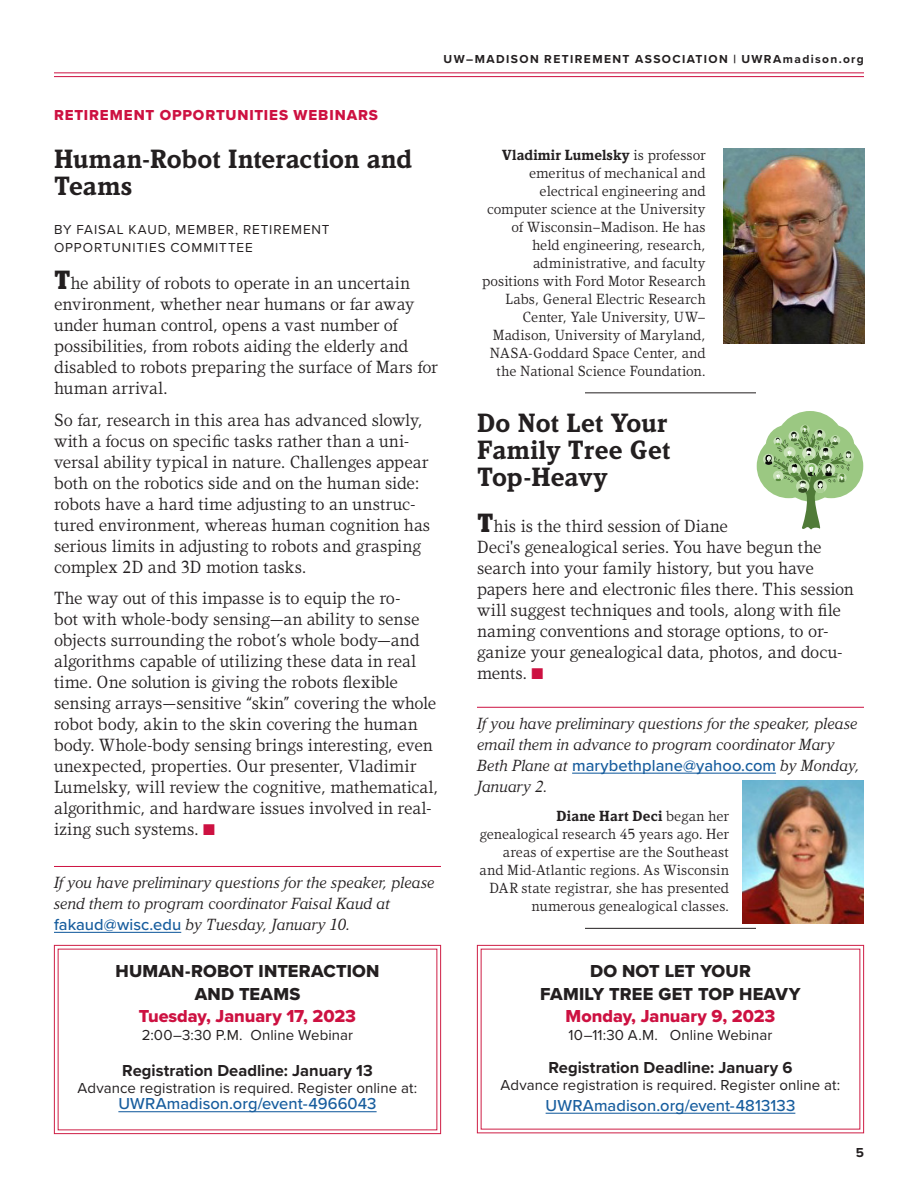
<style>
.page{position:relative;width:918px;height:1188px;background:#fff}
.page>*{position:absolute;margin:0;border:0;box-sizing:border-box;transform-origin:0 0}
.HED3-KandalBold-18-1{font:700 27px/27px "Kandal";letter-spacing:.005em;color:#231f20}
.TEXTPLUS-Kandal-Book{font:18px/21px "Kandal";color:#231f20}
.HED3-KandalBold-18-1-2{font:18px/22.5px "Proxima Nova Extrabld";color:#231f20;text-align:center}
.FOLLOW-KandalBookIta{font:italic 16.5px/21px "Kandal";color:#231f20}
.HED3-KandalBold-18-1-3{font:700 16.5px "Proxima Nova";color:#231f20}
.HED3-KandalBold-18-1-4{font:500 16.5px "Proxima Nova";letter-spacing:.005em;color:#175d9e}
.CAPTION-KandalBold-1{font:15px/18px "Kandal";letter-spacing:.005em;color:#231f20;text-align:right}
.HED3-KandalBold-18-1-5{font:15px "Proxima Nova";letter-spacing:.005em;color:#231f20}
.KICKER-ProximaBlk-Re{font:15px "Proxima Nova Extrabld";letter-spacing:.06em;color:#cd1141}
.BYLINE-ProximaReg-9{font:13.5px/18px "Proxima Nova";letter-spacing:.065em;color:#231f20}
.t1{font:700 13.5px "Proxima Nova";color:#231f20}
.t2{font:700 12px "Proxima Nova";letter-spacing:.115em;color:#231f20}
.s1{font-weight:900;font-size:27px}
.s2{color:#cd1141}
.s3{font-family:"Proxima Nova";font-weight:500;font-style:normal;color:#175d9e}
.s4{font-weight:700}
</style>
<div class="page">
<hr style="left:54px;top:72px;width:810px;height:1px;background:#cd1141">
<hr style="left:54px;top:76px;width:810px;height:1px;background:#cd1141">
<hr style="left:54px;top:866px;width:387px;height:1px;background:#cd1141">
<hr style="left:54px;top:932px;width:127px;height:1px;background:#175d9e">
<svg style="left:54px;top:945px;width:387px;height:189px"></svg>
<img style="left:723px;top:148px;width:141px;height:196px">
<hr style="left:585px;top:392px;width:171px;height:1px;background:#231f20">
<svg style="left:477px;top:945px;width:387px;height:189px"></svg>
<hr style="left:477px;top:707px;width:387px;height:1px;background:#cd1141">
<hr style="left:572px;top:773px;width:204px;height:1px;background:#175d9e">
<hr style="left:585px;top:928px;width:171px;height:1px;background:#231f20">
<img style="left:742px;top:780px;width:122px;height:143px">
<div style="left:810px;top:425px;width:44px;height:44px;background:#9bc882;border-radius:50%"></div>
<div style="left:775px;top:411px;width:70px;height:70px;background:#9bc882;border-radius:50%"></div>
<div style="left:757px;top:434px;width:64px;height:64px;background:#9bc882;border-radius:50%"></div>
<div style="left:799px;top:434px;width:64px;height:64px;background:#9bc882;border-radius:50%"></div>
<div style="left:843px;top:450px;width:11px;height:11px;background:#bad9a7;border-radius:50%"></div>
<div style="left:763px;top:454px;width:11px;height:11px;background:#c5dfb5;border-radius:50%"></div>
<svg style="left:765px;top:425px;width:87px;height:105px"></svg>
<p class="t2" style="left:444px;top:51px;width:422px">UW–MADISON RETIREMENT ASSOCIATION | UWRAmadison.org</p>
<p class="KICKER-ProximaBlk-Re" style="left:54px;top:104px;width:325px">RETIREMENT OPPORTUNITIES WEBINARS</p>
<p class="HED3-KandalBold-18-1" style="left:54px;top:145px;width:360px">Human-Robot Interaction and<br>Teams</p>
<p class="BYLINE-ProximaReg-9" style="left:54px;top:220px;width:277px">BY FAISAL KAUD, MEMBER, RETIREMENT<br>OPPORTUNITIES COMMITTEE</p>
<p class="TEXTPLUS-Kandal-Book" style="left:54px;top:273px;width:385px"><span class="s1">T</span>he ability of robots to operate in an uncertain environment, whether near humans or far away under human control, opens a vast number of possibilities, from robots aiding the elderly and disabled to robots preparing the surface of Mars for human arrival.</p>
<p class="TEXTPLUS-Kandal-Book" style="left:54px;top:409px;width:378px">So far, research in this area has advanced slowly, with a focus on specific tasks rather than a uni&shy;versal ability typical in nature. Challenges appear both on the robotics side and on the human side: robots have a hard time adjusting to an unstruc&shy;tured environment, whereas human cognition has serious limits in adjusting to robots and grasping complex 2D and 3D motion tasks.</p>
<p class="TEXTPLUS-Kandal-Book" style="left:54px;top:588px;width:386px">The way out of this impasse is to equip the ro-<br>bot with whole-body sensing—an ability to sense objects surrounding the robot’s whole body—and algorithms capable of utilizing these data in real time. One solution is giving the robots flexible sensing arrays—sensitive “skin” covering the whole robot body, akin to the skin covering the human body. Whole-body sensing brings interesting, even unexpected, properties. Our presenter, Vladimir Lumelsky, will review the cognitive, mathematical, algorithmic, and hardware issues involved in real&shy;izing such systems. <span class="s2">■</span></p>
<p class="FOLLOW-KandalBookIta" style="left:54px;top:872px;width:382px">If you have preliminary questions for the speaker, please send them to program coordinator Faisal Kaud at <span class="s3">fakaud@wisc.edu</span> by Tuesday, January 10.</p>
<p class="HED3-KandalBold-18-1-2" style="left:115px;top:960px;width:266px">HUMAN-ROBOT INTERACTION<br>AND TEAMS<br><span class="s2">Tuesday, January 17, 2023</span></p>
<p class="HED3-KandalBold-18-1-5" style="left:142px;top:1024px;width:213px">2:00–3:30 P.M. Online Webinar</p>
<p class="HED3-KandalBold-18-1-3" style="left:122px;top:1058px;width:252px">Registration Deadline: January 13</p>
<p class="HED3-KandalBold-18-1-5" style="left:78px;top:1077px;width:341px">Advance registration is required. Register online at:</p>
<p class="HED3-KandalBold-18-1-4" style="left:118px;top:1091px;width:260px">UWRAmadison.org/event-4966043</p>
<p class="CAPTION-KandalBold-1" style="left:482px;top:146px;width:225px"><span class="s4">Vladimir Lumelsky</span> is professor emeritus of mechanical and electrical engineering and computer science at the University of Wisconsin–Madison. He has held engineering, research, administrative, and faculty positions with Ford Motor Research<br>Labs, General Electric Research<br>Center, Yale University, UW–<br>Madison, University of Maryland,<br>NASA-Goddard Space Center, and the National Science Foundation.</p>
<p class="HED3-KandalBold-18-1" style="left:477px;top:409px;width:195px;text-align:justify">Do Not Let Your Family Tree Get Top-Heavy</p>
<p class="TEXTPLUS-Kandal-Book" style="left:477px;top:516px;width:378px"><span class="s1">T</span>his is the third session of Diane<br>Deci's genealogical series. You have begun the search into your family history, but you have papers here and electronic files there. This session will suggest techniques and tools, along with file naming conventions and storage options, to or&shy;ganize your genealogical data, photos, and docu&shy;ments. <span class="s2">■</span></p>
<p class="FOLLOW-KandalBookIta" style="left:477px;top:713px;width:384px">If you have preliminary questions for the speaker, please email them in advance to program coordinator Mary Beth Plane at <span class="s3">marybethplane@yahoo.com</span> by Monday, January 2.</p>
<p class="CAPTION-KandalBold-1" style="left:480px;top:807px;width:251px"><span class="s4">Diane Hart Deci</span> began her genealogical research 45 years ago. Her areas of expertise are the Southeast and Mid-Atlantic regions. As Wisconsin DAR state registrar, she has presented numerous genealogical classes.</p>
<p class="HED3-KandalBold-18-1-2" style="left:540px;top:960px;width:262px">DO NOT LET YOUR<br>FAMILY TREE GET TOP HEAVY<br><span class="s2">Monday, January 9, 2023</span></p>
<p class="HED3-KandalBold-18-1-5" style="left:569px;top:1024px;width:205px">10–11:30 A.M. Online Webinar</p>
<p class="HED3-KandalBold-18-1-3" style="left:548px;top:1055px;width:246px">Registration Deadline: January 6</p>
<p class="HED3-KandalBold-18-1-5" style="left:501px;top:1074px;width:341px">Advance registration is required. Register online at:</p>
<p class="HED3-KandalBold-18-1-4" style="left:546px;top:1093px;width:251px">UWRAmadison.org/event-4813133</p>
<p class="t1" style="left:856px;top:1142px;width:10px">5</p>
</div>
